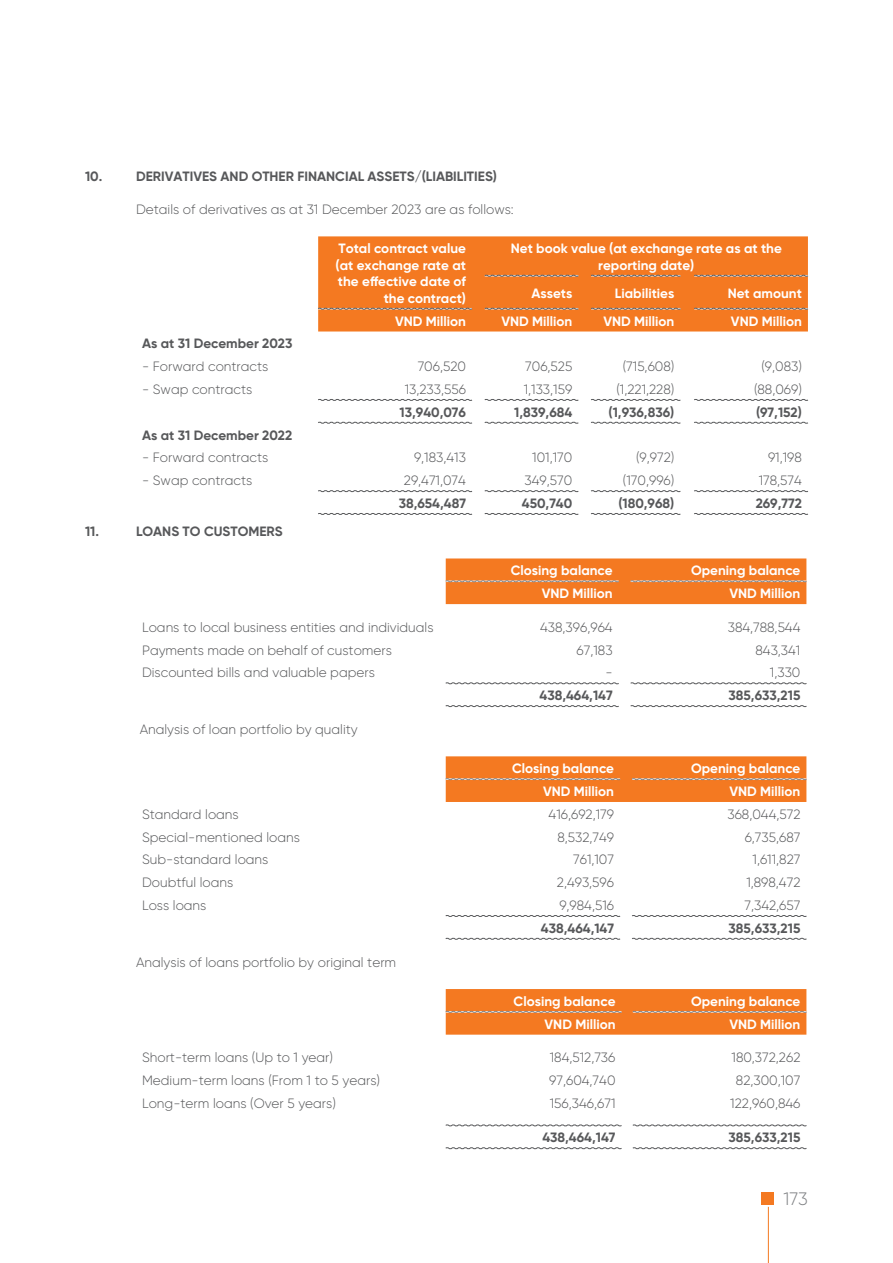
<style>
.page{position:relative;width:893px;height:1263px;background:#fff}
.page>*{position:absolute;margin:0;border:0;box-sizing:border-box;transform-origin:0 0}
.t1{font:300 18px "SVN Gilroy";color:#808285}
.vy_Tieu_de{font:300 13.5px "SVN Gilroy";color:#57585a}
.vy_Tieu_de-2{font:700 13.5px/16.5px "SVN Gilroy";color:#fff;text-align:right}
.vy_Tieu_de-3{font:700 13.5px "SVN Gilroy";color:#57585a}
</style>
<div class="page">
<div style="left:761px;top:1192px;width:13px;height:13px;background:#f47921"></div>
<hr style="left:768px;top:1207px;width:1px;height:56px;background:#f47921">
<div style="left:318px;top:236px;width:490px;height:95px;background:#f47921"></div>
<svg style="left:484px;top:274px;width:95px;height:3px"></svg>
<svg style="left:484px;top:307px;width:95px;height:3px"></svg>
<svg style="left:590px;top:274px;width:91px;height:3px"></svg>
<svg style="left:590px;top:307px;width:91px;height:3px"></svg>
<svg style="left:694px;top:274px;width:114px;height:3px"></svg>
<svg style="left:694px;top:307px;width:114px;height:3px"></svg>
<svg style="left:318px;top:307px;width:155px;height:3px"></svg>
<svg style="left:318px;top:490px;width:155px;height:2px"></svg>
<svg style="left:318px;top:513px;width:155px;height:2px"></svg>
<svg style="left:484px;top:490px;width:95px;height:2px"></svg>
<svg style="left:484px;top:513px;width:95px;height:2px"></svg>
<svg style="left:591px;top:490px;width:90px;height:2px"></svg>
<svg style="left:591px;top:513px;width:90px;height:2px"></svg>
<svg style="left:694px;top:490px;width:114px;height:2px"></svg>
<svg style="left:694px;top:513px;width:114px;height:2px"></svg>
<svg style="left:318px;top:399px;width:155px;height:2px"></svg>
<svg style="left:318px;top:421px;width:155px;height:3px"></svg>
<svg style="left:484px;top:399px;width:95px;height:2px"></svg>
<svg style="left:484px;top:421px;width:95px;height:3px"></svg>
<svg style="left:591px;top:399px;width:90px;height:2px"></svg>
<svg style="left:591px;top:421px;width:90px;height:3px"></svg>
<svg style="left:694px;top:399px;width:114px;height:2px"></svg>
<svg style="left:694px;top:421px;width:114px;height:3px"></svg>
<svg style="left:445px;top:682px;width:174px;height:3px"></svg>
<svg style="left:445px;top:705px;width:174px;height:2px"></svg>
<svg style="left:445px;top:558px;width:362px;height:46px;background:#f17d29"></svg>
<svg style="left:630px;top:682px;width:177px;height:3px"></svg>
<svg style="left:630px;top:705px;width:177px;height:2px"></svg>
<svg style="left:445px;top:915px;width:176px;height:2px"></svg>
<svg style="left:445px;top:937px;width:176px;height:3px"></svg>
<svg style="left:445px;top:756px;width:362px;height:46px;background:#f17c29"></svg>
<svg style="left:632px;top:915px;width:175px;height:2px"></svg>
<svg style="left:632px;top:937px;width:175px;height:3px"></svg>
<svg style="left:445px;top:989px;width:362px;height:46px;background:#f17c29"></svg>
<svg style="left:445px;top:1124px;width:177px;height:3px"></svg>
<svg style="left:445px;top:1147px;width:177px;height:2px"></svg>
<svg style="left:632px;top:1124px;width:175px;height:3px"></svg>
<svg style="left:632px;top:1147px;width:175px;height:2px"></svg>
<p class="vy_Tieu_de-3" style="left:85px;top:166px;width:19px">10.</p>
<p class="vy_Tieu_de-3" style="left:136px;top:166px;width:362px">DERIVATIVES AND OTHER FINANCIAL ASSETS/(LIABILITIES)</p>
<p class="vy_Tieu_de" style="left:136px;top:200px;width:379px">Details of derivatives as at 31 December 2023 are as follows:</p>
<p class="vy_Tieu_de-2" style="left:336px;top:239px;width:132px">Total contract value (at exchange rate at the effective date of the contract)</p>
<p class="vy_Tieu_de-2" style="left:511px;top:239px;width:273px;text-align:center">Net book value (at exchange rate as at the reporting date)</p>
<p class="vy_Tieu_de-2" style="left:531px;top:284px;width:42px">Assets</p>
<p class="vy_Tieu_de-2" style="left:615px;top:284px;width:61px">Liabilities</p>
<p class="vy_Tieu_de-2" style="left:728px;top:284px;width:76px">Net amount</p>
<p class="vy_Tieu_de-2" style="left:395px;top:312px;width:72px">VND Million</p>
<p class="vy_Tieu_de-2" style="left:501px;top:312px;width:72px">VND Million</p>
<p class="vy_Tieu_de-2" style="left:603px;top:312px;width:72px">VND Million</p>
<p class="vy_Tieu_de-2" style="left:731px;top:312px;width:72px">VND Million</p>
<p class="vy_Tieu_de-3" style="left:142px;top:334px;width:152px">As at 31 December 2023</p>
<p class="vy_Tieu_de" style="left:142px;top:357px;width:128px">- Forward contracts</p>
<p class="vy_Tieu_de" style="left:418px;top:357px;width:50px">706,520</p>
<p class="vy_Tieu_de" style="left:525px;top:357px;width:49px">706,525</p>
<p class="vy_Tieu_de" style="left:623px;top:357px;width:53px">(715,608)</p>
<p class="vy_Tieu_de" style="left:761px;top:357px;width:42px">(9,083)</p>
<p class="vy_Tieu_de" style="left:142px;top:380px;width:112px">- Swap contracts</p>
<p class="vy_Tieu_de" style="left:405px;top:380px;width:63px">13,233,556</p>
<p class="vy_Tieu_de" style="left:524px;top:380px;width:50px">1,133,159</p>
<p class="vy_Tieu_de" style="left:616px;top:380px;width:59px">(1,221,228)</p>
<p class="vy_Tieu_de" style="left:754px;top:380px;width:49px">(88,069)</p>
<p class="vy_Tieu_de-3" style="left:399px;top:402px;width:68px">13,940,076</p>
<p class="vy_Tieu_de-3" style="left:514px;top:402px;width:60px">1,839,684</p>
<p class="vy_Tieu_de-3" style="left:609px;top:402px;width:67px">(1,936,836)</p>
<p class="vy_Tieu_de-3" style="left:756px;top:402px;width:47px">(97,152)</p>
<p class="vy_Tieu_de-3" style="left:142px;top:425px;width:152px">As at 31 December 2022</p>
<p class="vy_Tieu_de" style="left:142px;top:448px;width:128px">- Forward contracts</p>
<p class="vy_Tieu_de" style="left:414px;top:448px;width:53px">9,183,413</p>
<p class="vy_Tieu_de" style="left:532px;top:448px;width:42px">101,170</p>
<p class="vy_Tieu_de" style="left:636px;top:448px;width:40px">(9,972)</p>
<p class="vy_Tieu_de" style="left:768px;top:448px;width:35px">91,198</p>
<p class="vy_Tieu_de" style="left:142px;top:471px;width:112px">- Swap contracts</p>
<p class="vy_Tieu_de" style="left:404px;top:471px;width:64px">29,471,074</p>
<p class="vy_Tieu_de" style="left:525px;top:471px;width:49px">349,570</p>
<p class="vy_Tieu_de" style="left:623px;top:471px;width:53px">(170,996)</p>
<p class="vy_Tieu_de" style="left:759px;top:471px;width:45px">178,574</p>
<p class="vy_Tieu_de-3" style="left:399px;top:493px;width:69px">38,654,487</p>
<p class="vy_Tieu_de-3" style="left:522px;top:493px;width:52px">450,740</p>
<p class="vy_Tieu_de-3" style="left:618px;top:493px;width:58px">(180,968)</p>
<p class="vy_Tieu_de-3" style="left:756px;top:493px;width:48px">269,772</p>
<p class="vy_Tieu_de-3" style="left:85px;top:521px;width:16px">11.</p>
<p class="vy_Tieu_de-3" style="left:136px;top:521px;width:148px">LOANS TO CUSTOMERS</p>
<p class="vy_Tieu_de-2" style="left:511px;top:561px;width:103px">Closing balance</p>
<p class="vy_Tieu_de-2" style="left:691px;top:561px;width:111px">Opening balance</p>
<p class="vy_Tieu_de-2" style="left:542px;top:584px;width:72px">VND Million</p>
<p class="vy_Tieu_de-2" style="left:729px;top:584px;width:72px">VND Million</p>
<p class="vy_Tieu_de" style="left:142px;top:617px;width:293px">Loans to local business entities and individuals</p>
<p class="vy_Tieu_de" style="left:540px;top:617px;width:74px">438,396,964</p>
<p class="vy_Tieu_de" style="left:728px;top:617px;width:74px">384,788,544</p>
<p class="vy_Tieu_de" style="left:142px;top:640px;width:251px">Payments made on behalf of customers</p>
<p class="vy_Tieu_de" style="left:577px;top:640px;width:38px">67,183</p>
<p class="vy_Tieu_de" style="left:755px;top:640px;width:46px">843,341</p>
<p class="vy_Tieu_de" style="left:142px;top:663px;width:234px">Discounted bills and valuable papers</p>
<p class="vy_Tieu_de" style="left:605px;top:663px;width:9px">-</p>
<p class="vy_Tieu_de" style="left:770px;top:663px;width:32px">1,330</p>
<p class="vy_Tieu_de-3" style="left:539px;top:685px;width:75px">438,464,147</p>
<p class="vy_Tieu_de-3" style="left:728px;top:685px;width:73px">385,633,215</p>
<p class="vy_Tieu_de" style="left:140px;top:720px;width:220px">Analysis of loan portfolio by quality</p>
<p class="vy_Tieu_de-2" style="left:512px;top:759px;width:103px">Closing balance</p>
<p class="vy_Tieu_de-2" style="left:691px;top:759px;width:111px">Opening balance</p>
<p class="vy_Tieu_de-2" style="left:543px;top:782px;width:72px">VND Million</p>
<p class="vy_Tieu_de-2" style="left:729px;top:782px;width:72px">VND Million</p>
<p class="vy_Tieu_de" style="left:142px;top:804px;width:98px">Standard loans</p>
<p class="vy_Tieu_de" style="left:549px;top:804px;width:67px">416,692,179</p>
<p class="vy_Tieu_de" style="left:727px;top:804px;width:74px">368,044,572</p>
<p class="vy_Tieu_de" style="left:142px;top:827px;width:159px">Special-mentioned loans</p>
<p class="vy_Tieu_de" style="left:557px;top:827px;width:58px">8,532,749</p>
<p class="vy_Tieu_de" style="left:745px;top:827px;width:57px">6,735,687</p>
<p class="vy_Tieu_de" style="left:142px;top:850px;width:128px">Sub-standard loans</p>
<p class="vy_Tieu_de" style="left:573px;top:850px;width:42px">761,107</p>
<p class="vy_Tieu_de" style="left:753px;top:850px;width:49px">1,611,827</p>
<p class="vy_Tieu_de" style="left:142px;top:873px;width:93px">Doubtful loans</p>
<p class="vy_Tieu_de" style="left:557px;top:873px;width:59px">2,493,596</p>
<p class="vy_Tieu_de" style="left:746px;top:873px;width:56px">1,898,472</p>
<p class="vy_Tieu_de" style="left:142px;top:896px;width:66px">Loss loans</p>
<p class="vy_Tieu_de" style="left:559px;top:896px;width:56px">9,984,516</p>
<p class="vy_Tieu_de" style="left:744px;top:896px;width:57px">7,342,657</p>
<p class="vy_Tieu_de-3" style="left:541px;top:918px;width:75px">438,464,147</p>
<p class="vy_Tieu_de-3" style="left:728px;top:918px;width:73px">385,633,215</p>
<p class="vy_Tieu_de" style="left:136px;top:952px;width:262px">Analysis of loans portfolio by original term</p>
<p class="vy_Tieu_de-2" style="left:514px;top:992px;width:103px">Closing balance</p>
<p class="vy_Tieu_de-2" style="left:691px;top:992px;width:111px">Opening balance</p>
<p class="vy_Tieu_de-2" style="left:544px;top:1015px;width:72px">VND Million</p>
<p class="vy_Tieu_de-2" style="left:729px;top:1015px;width:72px">VND Million</p>
<p class="vy_Tieu_de" style="left:142px;top:1048px;width:192px">Short-term loans (Up to 1 year)</p>
<p class="vy_Tieu_de" style="left:550px;top:1048px;width:67px">184,512,736</p>
<p class="vy_Tieu_de" style="left:731px;top:1048px;width:70px">180,372,262</p>
<p class="vy_Tieu_de" style="left:142px;top:1071px;width:239px">Medium-term loans (From 1 to 5 years)</p>
<p class="vy_Tieu_de" style="left:549px;top:1071px;width:68px">97,604,740</p>
<p class="vy_Tieu_de" style="left:736px;top:1071px;width:66px">82,300,107</p>
<p class="vy_Tieu_de" style="left:142px;top:1093px;width:195px">Long-term loans (Over 5 years)</p>
<p class="vy_Tieu_de" style="left:550px;top:1093px;width:67px">156,346,671</p>
<p class="vy_Tieu_de" style="left:730px;top:1093px;width:72px">122,960,846</p>
<p class="vy_Tieu_de-3" style="left:542px;top:1127px;width:75px">438,464,147</p>
<p class="vy_Tieu_de-3" style="left:728px;top:1127px;width:73px">385,633,215</p>
<h1 class="t1" style="left:783px;top:1186px;width:26px">173</h1>
</div>
